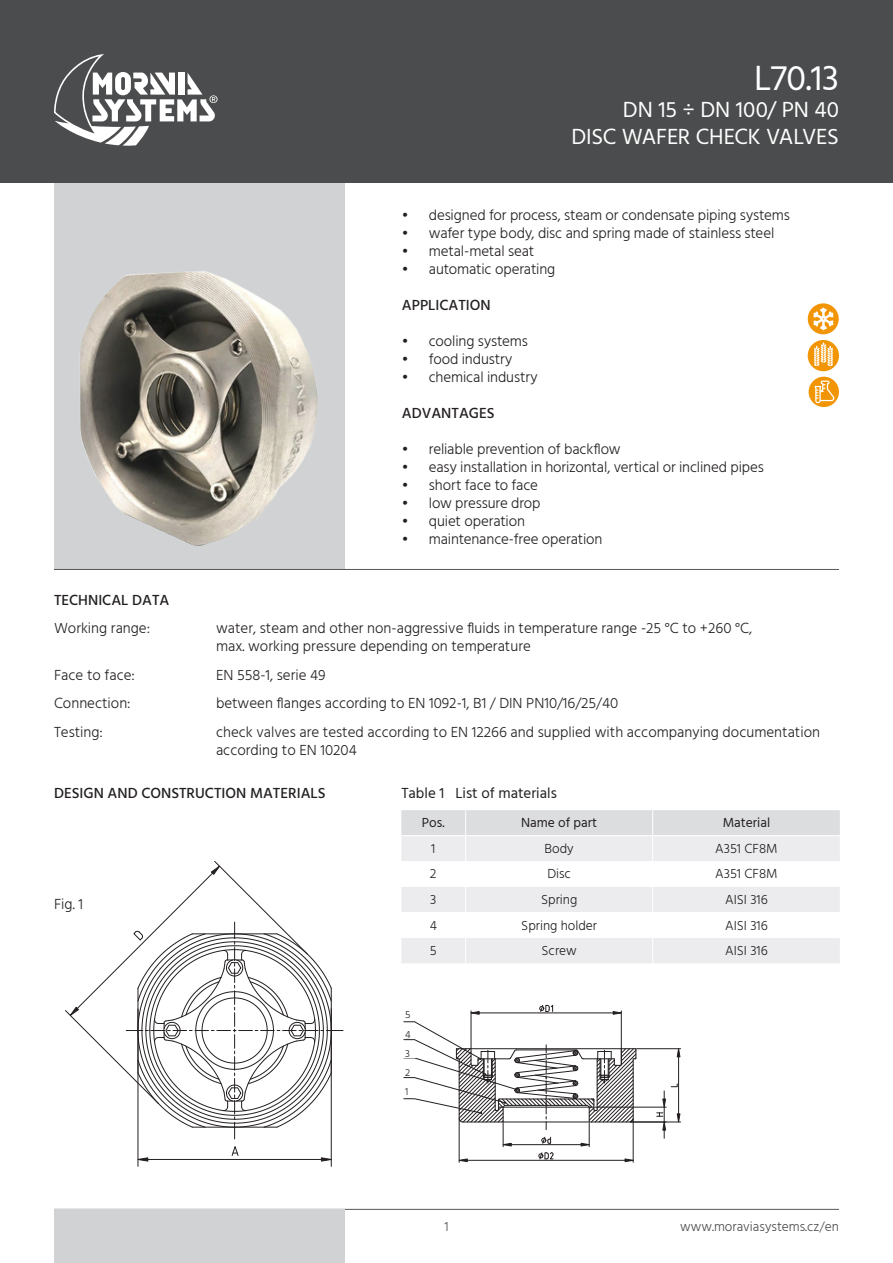
<style>
.page{position:relative;width:893px;height:1263px;background:#fff}
.page>*{position:absolute;margin:0;border:0;box-sizing:border-box;transform-origin:0 0}
.t1{font:36px "Hind Vadodara";color:#fff}
.t2{font:22.5px "Hind Vadodara";letter-spacing:-.01em;color:#fff}
.t3{font:300 15px/18px "Hind Vadodara";color:#231f20}
.t4{font:500 15px "Hind Vadodara";color:#231f20}
.t5{font:15px "Hind Vadodara";color:#231f20}
.t6{font:300 13.5px "Hind Vadodara";color:#231f20}
.t7{font:300 13.5px "Hind Vadodara";color:#4b4c4d}
.t8{font:13.5px "Hind Vadodara";color:#231f20}
.t9{font:300 10.5px "Hind Vadodara";color:#231f20}
</style>
<div class="page">
<hr style="left:54px;top:1209px;width:785px;height:1px;background:#57585a">
<div style="left:54px;top:1210px;width:291px;height:53px;background:#d1d2d4"></div>
<div style="left:54px;top:87px;width:291px;height:483px;background:#d1d2d4"></div>
<hr style="left:54px;top:569px;width:785px;height:1px;background:#57585a">
<div style="left:0;top:0;width:893px;height:182px;background:#4b4c4d"></div>
<svg style="left:401px;top:810px;width:439px;height:153px"></svg>
<img style="left:80px;top:271px;width:238px;height:275px">
<div style="left:808px;top:303px;width:31px;height:31px;background:#f29504;border-radius:50%"></div>
<svg style="left:813px;top:308px;width:20px;height:22px"></svg>
<div style="left:808px;top:340px;width:31px;height:31px;background:#f29504;border-radius:50%"></div>
<svg style="left:814px;top:342px;width:19px;height:26px"></svg>
<hr style="left:595px;top:1107px;width:71px;height:1px;background:#231f20">
<hr style="left:637px;top:1048px;width:44px;height:1px;background:#231f20">
<hr style="left:630px;top:1121px;width:51px;height:1px;background:#231f20">
<hr style="left:678px;top:1057px;width:1px;height:57px;background:#231f20">
<svg style="left:677px;top:1048px;width:3px;height:9px"></svg>
<svg style="left:657px;top:1083px;width:23px;height:55px"></svg>
<svg style="left:403px;top:1004px;width:234px;height:158px"></svg>
<div style="left:396px;top:1008px;width:29px;height:13px;background:#fff"></div>
<div style="left:386px;top:1026px;width:29px;height:12px;background:#fff"></div>
<div style="left:391px;top:1045px;width:29px;height:12px;background:#fff"></div>
<div style="left:396px;top:1064px;width:29px;height:12px;background:#fff"></div>
<div style="left:391px;top:1085px;width:29px;height:13px;background:#fff"></div>
<hr style="left:331px;top:1009px;width:1px;height:157px;background:#231f20">
<hr style="left:138px;top:1009px;width:1px;height:157px;background:#231f20">
<svg style="left:65px;top:861px;width:278px;height:300px"></svg>
<div style="left:809px;top:377px;width:30px;height:30px;background:#f29504;border-radius:50%"></div>
<svg style="left:814px;top:381px;width:20px;height:22px"></svg>
<svg style="left:54px;top:54px;width:164px;height:92px"></svg>
<p class="t1" style="left:754px;top:52px;width:86px">L70.13</p>
<p class="t2" style="left:623px;top:93px;width:218px">DN 15 ÷ DN 100/ PN 40</p>
<p class="t2" style="left:571px;top:120px;width:269px">DISC WAFER CHECK VALVES</p>
<p class="t3" style="left:402px;top:206px;width:390px">• designed for process, steam or condensate piping systems</p>
<p class="t3" style="left:402px;top:224px;width:374px">• wafer type body, disc and spring made of stainless steel</p>
<p class="t3" style="left:402px;top:242px;width:134px">• metal-metal seat</p>
<p class="t3" style="left:402px;top:260px;width:155px">• automatic operating</p>
<p class="t4" style="left:402px;top:294px;width:90px">APPLICATION</p>
<p class="t3" style="left:402px;top:332px;width:128px">• cooling systems</p>
<p class="t3" style="left:402px;top:350px;width:112px">• food industry</p>
<p class="t3" style="left:402px;top:368px;width:137px">• chemical industry</p>
<p class="t4" style="left:402px;top:402px;width:94px">ADVANTAGES</p>
<p class="t3" style="left:402px;top:440px;width:220px">• reliable prevention of backflow</p>
<p class="t3" style="left:402px;top:458px;width:363px">• easy installation in horizontal, vertical or inclined pipes</p>
<p class="t3" style="left:402px;top:476px;width:138px">• short face to face</p>
<p class="t3" style="left:402px;top:494px;width:140px">• low pressure drop</p>
<p class="t3" style="left:402px;top:512px;width:125px">• quiet operation</p>
<p class="t3" style="left:402px;top:530px;width:202px">• maintenance-free operation</p>
<p class="t4" style="left:54px;top:589px;width:117px">TECHNICAL DATA</p>
<p class="t3" style="left:54px;top:619px;width:98px">Working range:</p>
<p class="t3" style="left:216px;top:619px;width:538px">water, steam and other non-aggressive fluids in temperature range -25 °C to +260 °C,</p>
<p class="t3" style="left:216px;top:637px;width:316px">max. working pressure depending on temperature</p>
<p class="t3" style="left:54px;top:666px;width:82px">Face to face:</p>
<p class="t3" style="left:216px;top:666px;width:111px">EN 558-1, serie 49</p>
<p class="t3" style="left:54px;top:694px;width:78px">Connection:</p>
<p class="t3" style="left:216px;top:694px;width:404px">between flanges according to EN 1092-1, B1 / DIN PN10/16/25/40</p>
<p class="t3" style="left:54px;top:723px;width:50px">Testing:</p>
<p class="t3" style="left:216px;top:723px;width:606px">check valves are tested according to EN 12266 and supplied with accompanying documentation according to EN 10204</p>
<p class="t4" style="left:54px;top:782px;width:273px">DESIGN AND CONSTRUCTION MATERIALS</p>
<p class="t5" style="left:401px;top:782px;width:157px">Table 1 List of materials</p>
<p class="t3" style="left:54px;top:895px;width:31px">Fig. 1</p>
<p class="t8" style="left:422px;top:813px;width:24px">Pos.</p>
<p class="t8" style="left:521px;top:813px;width:78px">Name of part</p>
<p class="t8" style="left:723px;top:813px;width:49px">Material</p>
<p class="t6" style="left:431px;top:839px;width:6px">1</p>
<p class="t6" style="left:545px;top:839px;width:31px">Body</p>
<p class="t6" style="left:715px;top:839px;width:64px">A351 CF8M</p>
<p class="t6" style="left:430px;top:865px;width:8px">2</p>
<p class="t6" style="left:547px;top:865px;width:25px">Disc</p>
<p class="t6" style="left:715px;top:865px;width:64px">A351 CF8M</p>
<p class="t6" style="left:430px;top:890px;width:8px">3</p>
<p class="t6" style="left:541px;top:890px;width:38px">Spring</p>
<p class="t6" style="left:725px;top:890px;width:44px">AISI 316</p>
<p class="t6" style="left:430px;top:916px;width:9px">4</p>
<p class="t6" style="left:521px;top:916px;width:77px">Spring holder</p>
<p class="t6" style="left:725px;top:916px;width:44px">AISI 316</p>
<p class="t6" style="left:430px;top:941px;width:8px">5</p>
<p class="t6" style="left:541px;top:941px;width:37px">Screw</p>
<p class="t6" style="left:725px;top:941px;width:44px">AISI 316</p>
<p class="t9" style="left:405px;top:1008px;width:7px">5</p>
<p class="t9" style="left:405px;top:1027px;width:7px">4</p>
<p class="t9" style="left:405px;top:1046px;width:6px">3</p>
<p class="t9" style="left:405px;top:1065px;width:7px">2</p>
<p class="t9" style="left:405px;top:1084px;width:5px">1</p>
<p class="t7" style="left:444px;top:1217px;width:6px">1</p>
<p class="t7" style="left:680px;top:1217px;width:160px">www.moraviasystems.cz/en</p>
</div>
